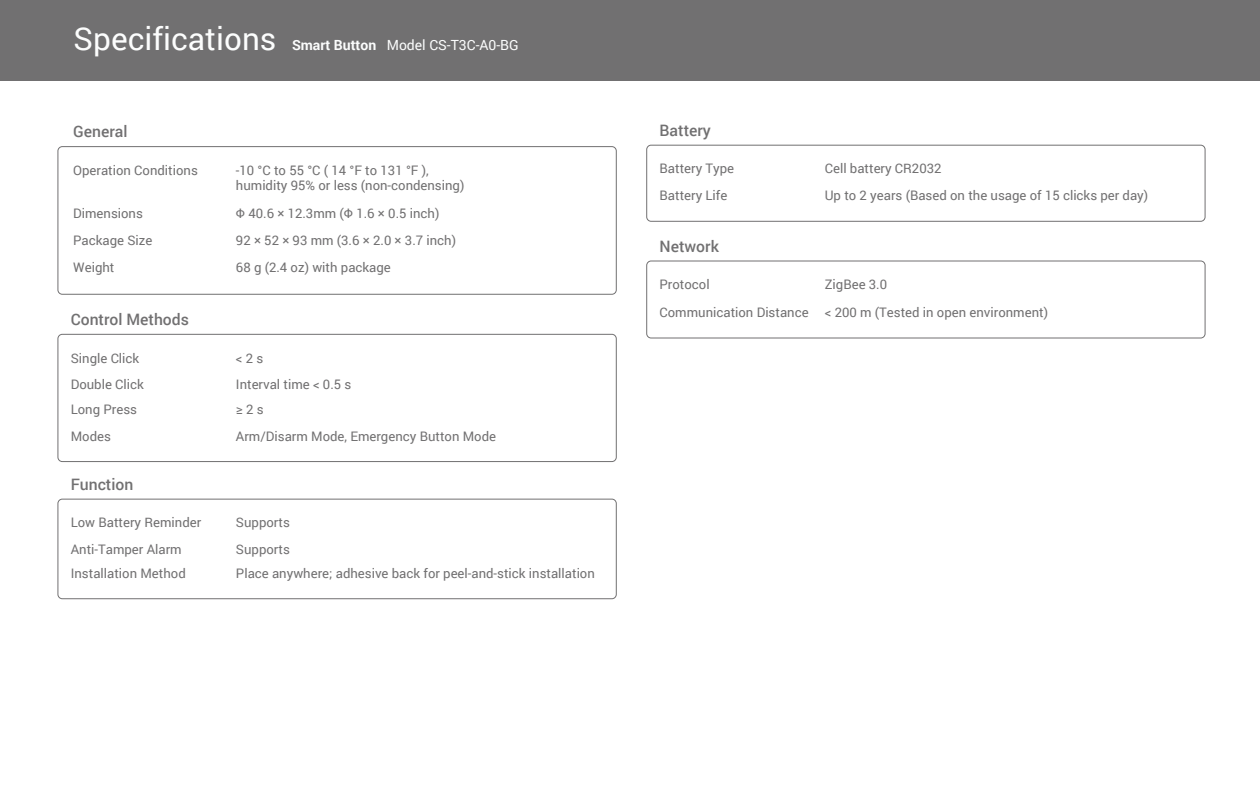
<style>
.page{position:relative;width:1260px;height:788px;background:#fff}
.page>*{position:absolute;margin:0;border:0;box-sizing:border-box;transform-origin:0 0}
.t1{font:31.5px "Roboto";color:#fcfdfd}
.t2{font:500 15.75px "Roboto";color:#717071}
.t3{font:14px "Roboto";color:#fcfdfd}
.t4{font:13.12px/27.7px "Roboto";color:#717071;text-align:center}
.s1{font-weight:700}
</style>
<div class="page">
<div style="left:0;top:0;width:1260px;height:80px;background:#717071"></div>
<div style="left:57px;top:334px;width:560px;height:128px;border:1px solid #717071;border-radius:4px"></div>
<div style="left:57px;top:498px;width:560px;height:101px;border:1px solid #717071;border-radius:4px"></div>
<div style="left:646px;top:145px;width:560px;height:77px;border:1px solid #717071;border-radius:4px"></div>
<div style="left:646px;top:260px;width:560px;height:78px;border:1px solid #717071;border-radius:4px"></div>
<div style="left:57px;top:146px;width:560px;height:149px;border:1px solid #717071;border-radius:4px"></div>
<h1 class="t1" style="left:74px;top:16px;width:204px">Specifications</h1>
<p class="t3" style="left:292px;top:35px;width:228px"><span class="s1">Smart Button</span> Model CS-T3C-A0-BG</p>
<p class="t2" style="left:73px;top:120px;width:56px">General</p>
<p class="t4" style="left:73px;top:156px;width:126px">Operation Conditions</p>
<p class="t4" style="left:236px;top:162px;width:230px;line-height:15.8px;text-align:left">-10 °C to 55 °C ( 14 °F to 131 °F ), humidity 95% or less (non-condensing)</p>
<p class="t4" style="left:73px;top:199px;width:71px">Dimensions</p>
<p class="t4" style="left:236px;top:199px;width:205px">Φ 40.6 × 12.3mm (Φ 1.6 × 0.5 inch)</p>
<p class="t4" style="left:73px;top:225px;width:81px">Package Size</p>
<p class="t4" style="left:236px;top:225px;width:222px">92 × 52 × 93 mm (3.6 × 2.0 × 3.7 inch)</p>
<p class="t4" style="left:73px;top:253px;width:43px">Weight</p>
<p class="t4" style="left:236px;top:253px;width:156px">68 g (2.4 oz) with package</p>
<p class="t2" style="left:71px;top:308px;width:120px">Control Methods</p>
<p class="t4" style="left:71px;top:343px;width:70px">Single Click</p>
<p class="t4" style="left:236px;top:343px;width:29px">&lt; 2 s</p>
<p class="t4" style="left:71px;top:370px;width:75px">Double Click</p>
<p class="t4" style="left:236px;top:370px;width:117px">Interval time &lt; 0.5 s</p>
<p class="t4" style="left:71px;top:394px;width:68px">Long Press</p>
<p class="t4" style="left:236px;top:394px;width:29px">≥ 2 s</p>
<p class="t4" style="left:71px;top:421px;width:42px">Modes</p>
<p class="t4" style="left:236px;top:421px;width:262px">Arm/Disarm Mode, Emergency Button Mode</p>
<p class="t2" style="left:71px;top:473px;width:64px">Function</p>
<p class="t4" style="left:71px;top:508px;width:132px">Low Battery Reminder</p>
<p class="t4" style="left:236px;top:508px;width:55px">Supports</p>
<p class="t4" style="left:71px;top:535px;width:112px">Anti-Tamper Alarm</p>
<p class="t4" style="left:236px;top:535px;width:55px">Supports</p>
<p class="t4" style="left:71px;top:558px;width:117px">Installation Method</p>
<p class="t4" style="left:236px;top:558px;width:360px">Place anywhere; adhesive back for peel-and-stick installation</p>
<p class="t2" style="left:660px;top:119px;width:53px">Battery</p>
<p class="t4" style="left:660px;top:154px;width:76px">Battery Type</p>
<p class="t4" style="left:825px;top:154px;width:118px">Cell battery CR2032</p>
<p class="t4" style="left:660px;top:181px;width:69px">Battery Life</p>
<p class="t4" style="left:825px;top:181px;width:325px">Up to 2 years (Based on the usage of 15 clicks per day)</p>
<p class="t2" style="left:660px;top:235px;width:61px">Network</p>
<p class="t4" style="left:660px;top:270px;width:390px">ZigBee 3.0<br>Communication Distance &lt; 200 m (Tested in open environment)</p>
<p class="t4" style="left:660px;top:270px;width:52px">Protocol</p>
</div>
